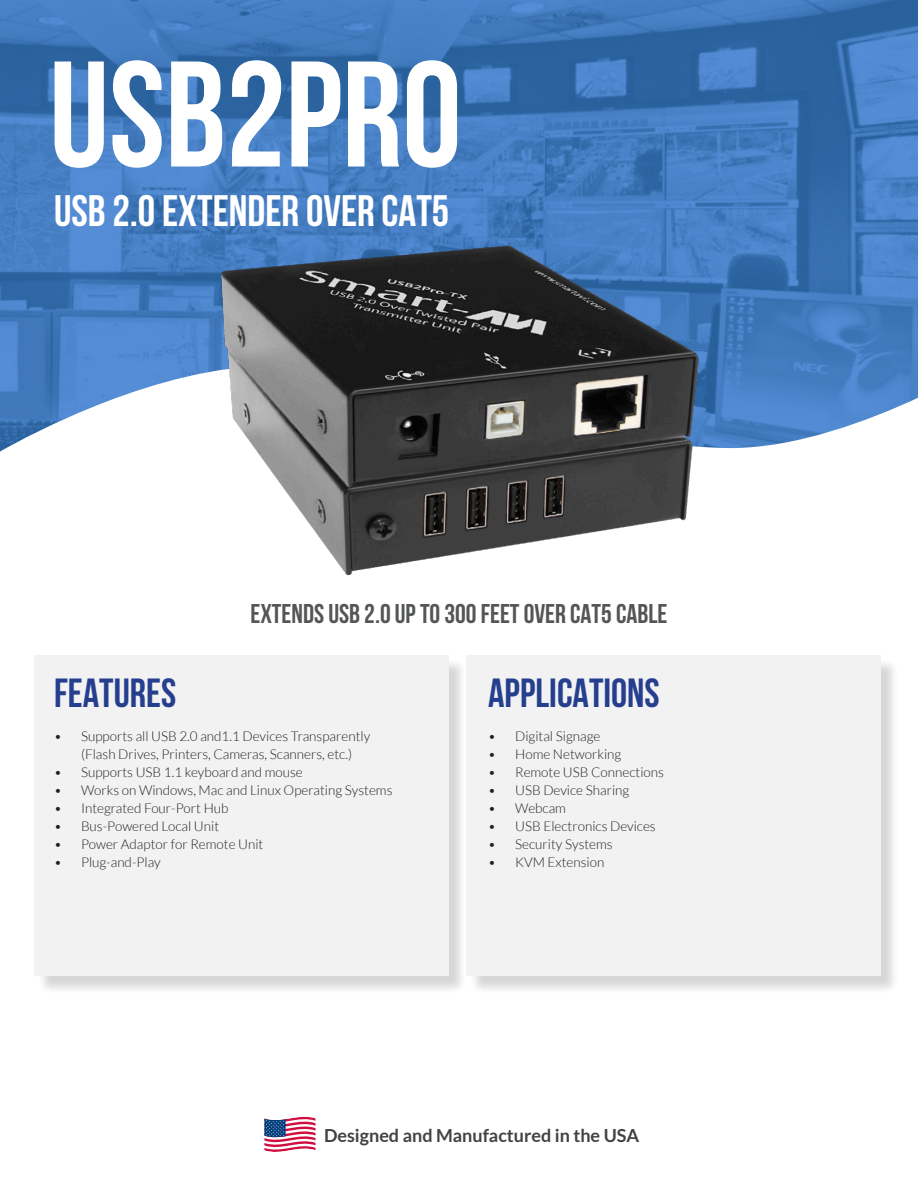
<style>
.page{position:relative;width:918px;height:1188px;background:#fff}
.page>*{position:absolute;margin:0;border:0;box-sizing:border-box;transform-origin:0 0}
.t1{font:700 150px "Bebas Neue";color:#fff}
.t2{font:700 43.8px "Bebas Neue";color:#fff}
.t3{font:700 40.5px "Bebas Neue";color:#253f8e}
.t4{font:700 27px "Bebas Neue";color:#545557}
.t5{font:700 18px "Lato";color:#414243}
.t6{font:300 13.5px/18px "Lato";color:#231f20}
</style>
<div class="page">
<img style="left:0;top:0;width:918px;height:452px">
<svg style="left:264px;top:1117px;width:52px;height:35px"></svg>
<div style="left:37px;top:658px;width:431px;height:337px;background:#231f20;opacity:.75"></div>
<div style="left:35px;top:656px;width:414px;height:320px;background:#f2f2f3"></div>
<div style="left:469px;top:658px;width:431px;height:337px;background:#231f20;opacity:.75"></div>
<div style="left:466px;top:656px;width:415px;height:320px;background:#f2f2f3"></div>
<img style="left:214px;top:240px;width:490px;height:336px">
<p class="t1" style="left:49px;top:32px;width:414px">USB2PRO</p>
<p class="t2" style="left:54px;top:187px;width:397px">USB 2.0 EXTENDER OVER CAT5</p>
<p class="t3" style="left:54px;top:671px;width:124px">FEATURES</p>
<p class="t4" style="left:250px;top:599px;width:419px">EXTENDS USB 2.0 UP TO 300 FEET OVER CAT5 CABLE</p>
<p class="t3" style="left:488px;top:671px;width:173px">APPLICATIONS</p>
<p class="t6" style="left:81px;top:728px;width:291px;text-indent:-27px">• Supports all USB 2.0 and1.1 Devices Transparently (Flash Drives, Printers, Cameras, Scanners, etc.)</p>
<p class="t6" style="left:54px;top:764px;width:250px">• Supports USB 1.1 keyboard and mouse</p>
<p class="t6" style="left:54px;top:782px;width:340px">• Works on Windows, Mac and Linux Operating Systems</p>
<p class="t6" style="left:54px;top:800px;width:176px">• Integrated Four-Port Hub</p>
<p class="t6" style="left:54px;top:818px;width:167px">• Bus-Powered Local Unit</p>
<p class="t6" style="left:54px;top:836px;width:211px">• Power Adaptor for Remote Unit</p>
<p class="t6" style="left:54px;top:854px;width:108px">• Plug-and-Play</p>
<p class="t6" style="left:488px;top:728px;width:114px">• Digital Signage</p>
<p class="t6" style="left:488px;top:746px;width:135px">• Home Networking</p>
<p class="t6" style="left:488px;top:764px;width:177px">• Remote USB Connections</p>
<p class="t6" style="left:488px;top:782px;width:143px">• USB Device Sharing</p>
<p class="t6" style="left:488px;top:800px;width:79px">• Webcam</p>
<p class="t6" style="left:488px;top:818px;width:169px">• USB Electronics Devices</p>
<p class="t6" style="left:488px;top:836px;width:126px">• Security Systems</p>
<p class="t6" style="left:488px;top:854px;width:118px">• KVM Extension</p>
<p class="t5" style="left:324px;top:1125px;width:317px">Designed and Manufactured in the USA</p>
</div>
